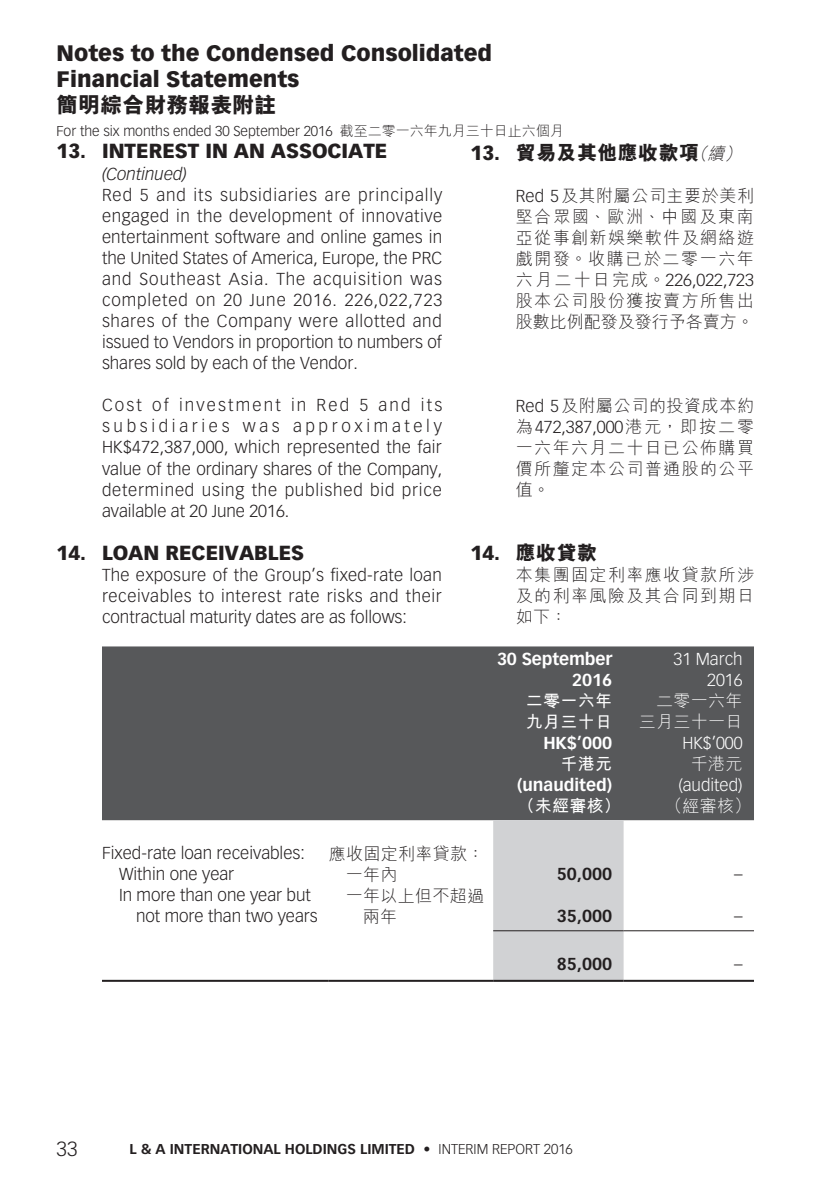
<style>
.page{position:relative;width:839px;height:1191px;background:#fff}
.page>*{position:absolute;margin:0;border:0;box-sizing:border-box;transform-origin:0 0}
.t1{font:900 22px/26px "Vectora LT Std";color:#231f20}
.t2{font:800 22px "M Hei HK";color:#231f20}
._01_H1_E{font:900 20px "Vectora LT Std";color:#231f20}
._001_H1_C{font:800 20px "M Hei HK";letter-spacing:.02em;color:#231f20}
.t3{font:300 20px "Vectora LT Std";color:#231f20}
._00_txt_E{font:300 17px/21px "Vectora LT Std";color:#231f20;text-align:justify}
._000_txt_C{font:300 17px/21px "M Hei HK";letter-spacing:.085em;color:#231f20;text-align:justify}
._50_Table_txt{font:300 17px "Vectora LT Std";color:#231f20}
._50_Table_txt-2{font:700 17px "Vectora LT Std";color:#fff}
._50_Table_txt-3{font:300 17px "Vectora LT Std";color:#fff}
._50_Table_txt-4{font:300 17px "M Hei HK";letter-spacing:.02em;color:#231f20}
._50_Table_txt-5{font:700 17px "M Hei HK";letter-spacing:.02em;color:#fff}
._50_Table_txt-6{font:300 17px "M Hei HK";letter-spacing:.02em;color:#fff}
._50_Table_txt-7{font:700 17px "Vectora LT Std";color:#231f20}
._01_H1_E-2{font:italic 300 17px "Vectora LT Std";color:#231f20}
.t4{font:300 14px "Vectora LT Std";color:#231f20}
.t5{font:700 14px "Vectora LT Std";color:#231f20}
.s1{font-family:"M Hei HK"}
.s2{font-family:"Vectora LT Std";font-weight:900}
.s3{font-weight:300;font-style:italic;font-size:17px}
.s4{font-family:"Vectora LT Std"}
.s5{font-weight:300}
</style>
<div class="page">
<div style="left:102px;top:646px;width:652px;height:174px;background:#57585a"></div>
<div style="left:493px;top:820px;width:131px;height:159px;background:#d1d2d4"></div>
<hr style="left:493px;top:930px;width:131px;height:1px;background:#231f20">
<hr style="left:624px;top:930px;width:130px;height:1px;background:#231f20">
<hr style="left:102px;top:979px;width:227px;height:2px;background:#231f20">
<hr style="left:329px;top:979px;width:164px;height:2px;background:#231f20">
<hr style="left:493px;top:979px;width:131px;height:2px;background:#231f20">
<hr style="left:624px;top:979px;width:130px;height:2px;background:#231f20">
<p class="t1" style="left:57px;top:40px;width:437px">Notes to the Condensed Consolidated<br>Financial Statements</p>
<p class="t2" style="left:57px;top:94px;width:222px">簡明綜合財務報表附註</p>
<p class="t4" style="left:57px;top:123px;width:509px">For the six months ended 30 September 2016 <span class="s1">截至二零一六年九月三十日止六個月</span></p>
<p class="_001_H1_C" style="left:471px;top:142px;width:276px"><span class="s2">13.</span> 貿易及其他應收款項<span class="s3">（續）</span></p>
<p class="_000_txt_C" style="left:516px;top:185px;width:240px"><span class="s4">Red 5</span>及其附屬公司主要於美利堅合眾國、歐洲、中國及東南亞從事創新娛樂軟件及網絡遊戲開發。收購已於二零一六年六月二十日完成。<span class="s4">226,022,723</span>股本公司股份獲按賣方所售出股數比例配發及發行予各賣方。</p>
<p class="_01_H1_E" style="left:57px;top:139px;width:332px">13. INTEREST IN AN ASSOCIATE</p>
<p class="_01_H1_E-2" style="left:102px;top:164px;width:87px">(Continued)</p>
<p class="_00_txt_E" style="left:102px;top:185px;width:342px">Red 5 and its subsidiaries are principally engaged in the development of innovative entertainment software and online games in the United States of America, Europe, the PRC and Southeast Asia. The acquisition was completed on 20 June 2016. 226,022,723 shares of the Company were allotted and issued to Vendors in proportion to numbers of shares sold by each of the Vendor.</p>
<p class="_00_txt_E" style="left:102px;top:395px;width:342px">Cost of investment in Red 5 and its subsidiaries was approximately HK$472,387,000, which represented the fair value of the ordinary shares of the Company, determined using the published bid price available at 20 June 2016.</p>
<p class="_01_H1_E" style="left:57px;top:540px;width:249px">14. LOAN RECEIVABLES</p>
<p class="_00_txt_E" style="left:102px;top:564px;width:341px">The exposure of the Group’s fixed-rate loan receivables to interest rate risks and their contractual maturity dates are as follows:</p>
<p class="_000_txt_C" style="left:516px;top:395px;width:240px"><span class="s4">Red 5</span>及附屬公司的投資成本約為<span class="s4">472,387,000</span>港元，即按二零一六年六月二十日已公佈購買價所釐定本公司普通股的公平值。</p>
<p class="_001_H1_C" style="left:471px;top:542px;width:128px"><span class="s2">14.</span> 應收貸款</p>
<p class="_000_txt_C" style="left:516px;top:564px;width:240px">本集團固定利率應收貸款所涉及的利率風險及其合同到期日如下：</p>
<p class="_50_Table_txt-2" style="left:497px;top:648px;width:117px">30 September</p>
<p class="_50_Table_txt-2" style="left:572px;top:669px;width:42px">2016</p>
<p class="_50_Table_txt-5" style="left:526px;top:688px;width:88px">二零一六年</p>
<p class="_50_Table_txt-5" style="left:526px;top:709px;width:88px">九月三十日</p>
<p class="_50_Table_txt-3" style="left:674px;top:648px;width:71px">31 March</p>
<p class="_50_Table_txt-3" style="left:707px;top:669px;width:37px">2016</p>
<p class="_50_Table_txt-6" style="left:656px;top:692px;width:88px">二零一六年</p>
<p class="_50_Table_txt-6" style="left:639px;top:713px;width:105px">三月三十一日</p>
<p class="_50_Table_txt-2" style="left:543px;top:732px;width:70px">HK$’000</p>
<p class="_50_Table_txt-3" style="left:682px;top:732px;width:62px">HK$’000</p>
<p class="_50_Table_txt-5" style="left:561px;top:751px;width:53px">千港元</p>
<p class="_50_Table_txt-6" style="left:691px;top:755px;width:53px">千港元</p>
<p class="_50_Table_txt-2" style="left:517px;top:774px;width:97px">(unaudited)</p>
<p class="_50_Table_txt-3" style="left:678px;top:774px;width:66px">(audited)</p>
<p class="_50_Table_txt-5" style="left:518px;top:793px;width:105px">（未經審核）</p>
<p class="_50_Table_txt-6" style="left:665px;top:797px;width:87px">（經審核）</p>
<p class="_50_Table_txt" style="left:102px;top:843px;width:204px">Fixed-rate loan receivables:</p>
<p class="_50_Table_txt-4" style="left:329px;top:845px;width:157px">應收固定利率貸款：</p>
<p class="_50_Table_txt" style="left:119px;top:864px;width:117px">Within one year</p>
<p class="_50_Table_txt-4" style="left:346px;top:866px;width:53px">一年內</p>
<p class="_50_Table_txt-7" style="left:557px;top:864px;width:57px">50,000</p>
<p class="_50_Table_txt" style="left:734px;top:864px;width:10px">–</p>
<p class="_50_Table_txt" style="left:119px;top:885px;width:193px">In more than one year but</p>
<p class="_50_Table_txt" style="left:136px;top:906px;width:183px">not more than two years</p>
<p class="_50_Table_txt-4" style="left:346px;top:887px;width:140px">一年以上但不超過</p>
<p class="_50_Table_txt-4" style="left:363px;top:908px;width:36px">兩年</p>
<p class="_50_Table_txt-7" style="left:557px;top:906px;width:57px">35,000</p>
<p class="_50_Table_txt" style="left:734px;top:906px;width:10px">–</p>
<p class="_50_Table_txt-7" style="left:557px;top:954px;width:57px">85,000</p>
<p class="_50_Table_txt" style="left:734px;top:954px;width:10px">–</p>
<p class="t3" style="left:57px;top:1137px;width:22px">33</p>
<p class="t5" style="left:130px;top:1140px;width:445px">L &amp; A INTERNATIONAL HOLDINGS LIMITED • <span class="s5">INTERIM REPORT 2016</span></p>
</div>
